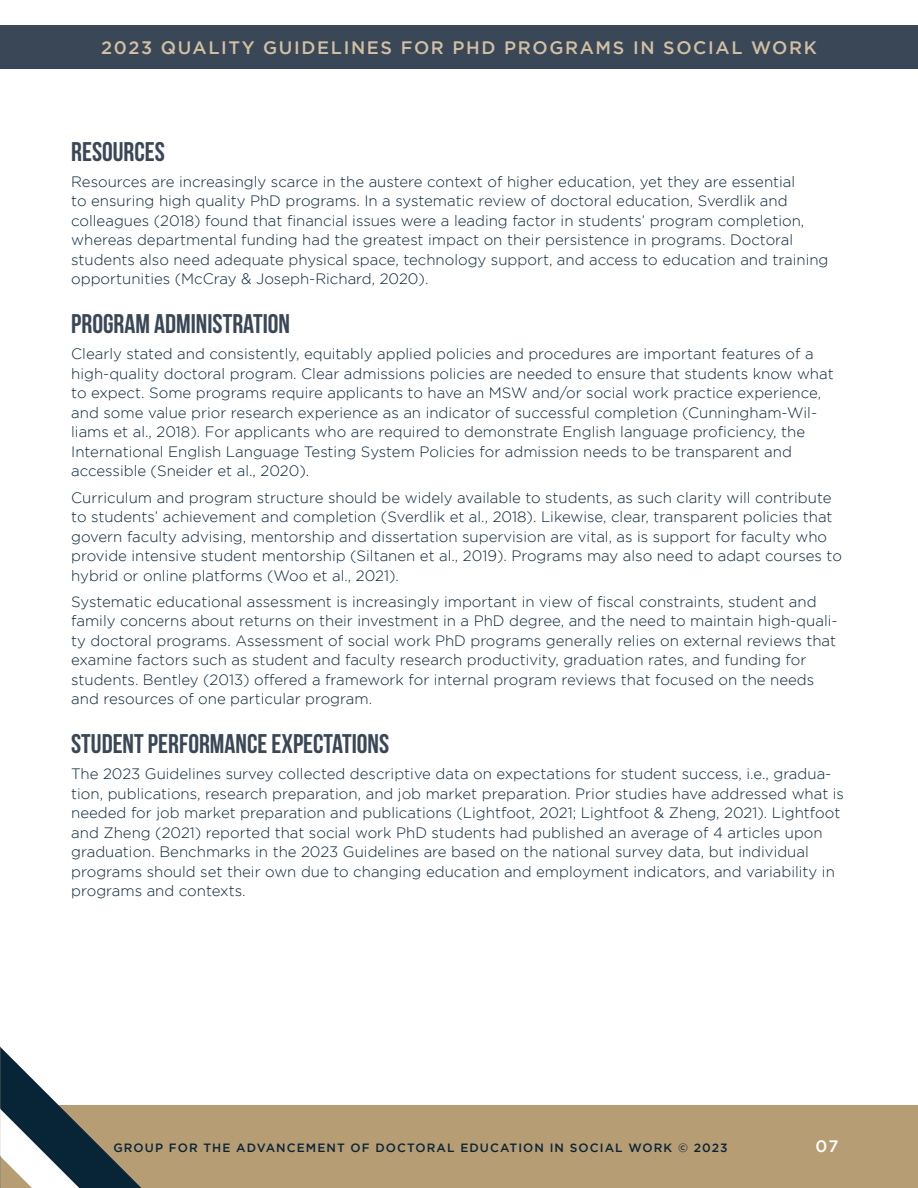
<style>
.page{position:relative;width:918px;height:1188px;background:#fff}
.page>*{position:absolute;margin:0;border:0;box-sizing:border-box;transform-origin:0 0}
.t1{font:700 27px "Bebas Neue";color:#3a4756}
.t2{font:500 18px "Gotham";letter-spacing:.09em;color:#d2c0a4}
.t3{font:500 16.5px "Gotham";color:#fff}
.t4{font:300 15px/19.5px "Gotham";color:#082437}
.t5{font:500 12px "Gotham";letter-spacing:.09em;color:#082437}
</style>
<div class="page">
<div style="left:0;top:26px;width:918px;height:43px;background:#3a4756"></div>
<div style="left:0;top:1106px;width:918px;height:82px;background:#b79d74"></div>
<svg style="left:0;top:1047px;width:141px;height:141px"></svg>
<p class="t2" style="left:101px;top:37px;width:717px">2023 QUALITY GUIDELINES FOR PHD PROGRAMS IN SOCIAL WORK</p>
<p class="t1" style="left:71px;top:137px;width:95px">RESOURCES</p>
<p class="t4" style="left:71px;top:172px;width:759px">Resources are increasingly scarce in the austere context of higher education, yet they are essential<br>to ensuring high quality PhD programs. In a systematic review of doctoral education, Sverdlik and colleagues (2018) found that financial issues were a leading factor in students’ program completion, whereas departmental funding had the greatest impact on their persistence in programs. Doctoral students also need adequate physical space, technology support, and access to education and training opportunities (McCray &amp; Joseph-Richard, 2020).</p>
<p class="t1" style="left:71px;top:309px;width:220px">PROGRAM ADMINISTRATION</p>
<p class="t4" style="left:71px;top:344px;width:764px">Clearly stated and consistently, equitably applied policies and procedures are important features of a high-quality doctoral program. Clear admissions policies are needed to ensure that students know what to expect. Some programs require applicants to have an MSW and/or social work practice experience, and some value prior research experience as an indicator of successful completion (Cunningham-Wil&shy;liams et al., 2018). For applicants who are required to demonstrate English language proficiency, the International English Language Testing System Policies for admission needs to be transparent and accessible (Sneider et al., 2020).</p>
<p class="t4" style="left:71px;top:487px;width:772px">Curriculum and program structure should be widely available to students, as such clarity will contribute to students’ achievement and completion (Sverdlik et al., 2018). Likewise, clear, transparent policies that govern faculty advising, mentorship and dissertation supervision are vital, as is support for faculty who provide intensive student mentorship (Siltanen et al., 2019). Programs may also need to adapt courses to hybrid or online platforms (Woo et al., 2021).</p>
<p class="t4" style="left:71px;top:592px;width:768px">Systematic educational assessment is increasingly important in view of fiscal constraints, student and family concerns about returns on their investment in a PhD degree, and the need to maintain high-quali&shy;ty doctoral programs. Assessment of social work PhD programs generally relies on external reviews that examine factors such as student and faculty research productivity, graduation rates, and funding for students. Bentley (2013) offered a framework for internal program reviews that focused on the needs and resources of one particular program.</p>
<p class="t1" style="left:71px;top:729px;width:320px">STUDENT PERFORMANCE EXPECTATIONS</p>
<p class="t4" style="left:71px;top:764px;width:774px">The 2023 Guidelines survey collected descriptive data on expectations for student success, i.e., gradua&shy;tion, publications, research preparation, and job market preparation. Prior studies have addressed what is needed for job market preparation and publications (Lightfoot, 2021; Lightfoot &amp; Zheng, 2021). Lightfoot and Zheng (2021) reported that social work PhD students had published an average of 4 articles upon graduation. Benchmarks in the 2023 Guidelines are based on the national survey data, but individual programs should set their own due to changing education and employment indicators, and variability in programs and contexts.</p>
<p class="t5" style="left:113px;top:1141px;width:616px">GROUP FOR THE ADVANCEMENT OF DOCTORAL EDUCATION IN SOCIAL WORK © 2023</p>
<p class="t3" style="left:815px;top:1137px;width:25px">07</p>
</div>
